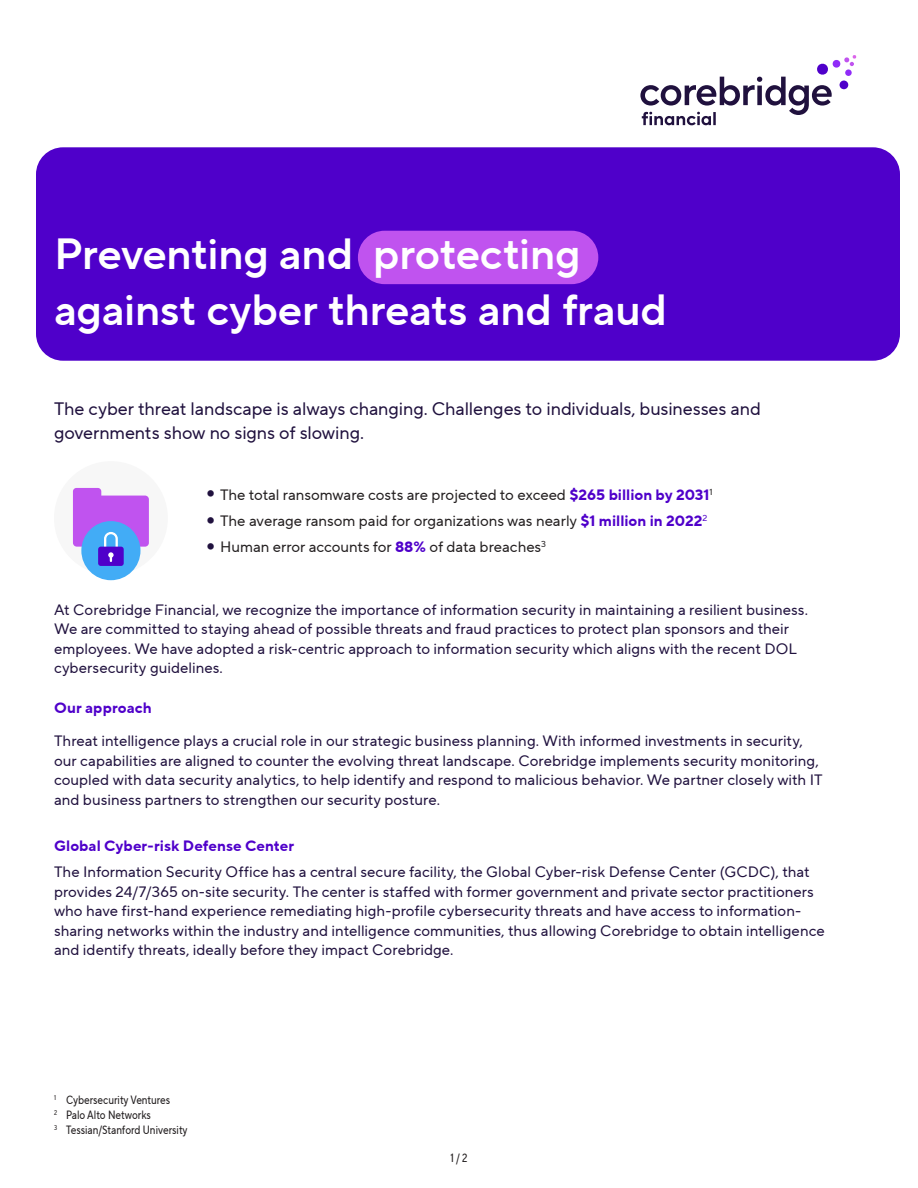
<style>
.page{position:relative;width:918px;height:1188px;background:#fff}
.page>*{position:absolute;margin:0;border:0;box-sizing:border-box;transform-origin:0 0}
.t1{font:43.5px/55.5px "TT Norms Pro Dm Bd";letter-spacing:-.01em;color:#fff}
.t2{font:18px/24px "TT Norms Pro";letter-spacing:-.005em;color:#20113e}
.t3{font:15px/19.5px "TT Norms Pro";letter-spacing:.005em;color:#20113e}
.t4{font:15px "TT Norms Pro";color:#231f20}
.t5{font:700 15px "TT Norms Pro";letter-spacing:.005em;color:#4f00ca}
.t6{font:12px "TT Norms Pro Cond";color:#231f20}
.s1{font-size:31.5px;color:#20113e}
.s2{font-weight:700;color:#4f00ca}
</style>
<div class="page">
<svg style="left:640px;top:55px;width:216px;height:70px"></svg>
<div style="left:839px;top:80px;width:9px;height:9px;background:#4f00ca;border-radius:50%"></div>
<div style="left:36px;top:147px;width:864px;height:214px;background:#4f00ca;border-radius:27px"></div>
<div style="left:358px;top:231px;width:240px;height:53px;background:#c053ef;border-radius:27px"></div>
<div style="left:54px;top:461px;width:114px;height:114px;background:#f7f7f7;border-radius:50%"></div>
<div style="left:81px;top:521px;width:59px;height:59px;background:#42acf6;border-radius:50%"></div>
<div style="left:98px;top:547px;width:26px;height:19px;background:#4f00ca;border-radius:3px"></div>
<svg style="left:73px;top:488px;width:76px;height:74px"></svg>
<h1 class="t1" style="left:54px;top:226px;width:615px">Preventing and protecting against cyber threats and fraud</h1>
<p class="t2" style="left:54px;top:396px;width:708px">The cyber threat landscape is always changing. Challenges to individuals, businesses and governments show no signs of slowing.</p>
<p class="t4" style="left:204px;top:484px;width:510px"><span class="s1">•</span> The total ransomware costs are projected to exceed <span class="s2">$265 billion by 2031</span><sup>1</sup></p>
<p class="t4" style="left:204px;top:510px;width:505px"><span class="s1">•</span> The average ransom paid for organizations was nearly <span class="s2">$1 million in 2022</span><sup>2</sup></p>
<p class="t4" style="left:204px;top:536px;width:344px"><span class="s1">•</span> Human error accounts for <span class="s2">88%</span> of data breaches<sup>3</sup></p>
<p class="t3" style="left:54px;top:600px;width:756px">At Corebridge Financial, we recognize the importance of information security in maintaining a resilient business.<br>We are committed to staying ahead of possible threats and fraud practices to protect plan sponsors and their employees. We have adopted a risk-centric approach to information security which aligns with the recent DOL cybersecurity guidelines.</p>
<h2 class="t5" style="left:54px;top:697px;width:99px">Our approach</h2>
<p class="t3" style="left:54px;top:731px;width:770px">Threat intelligence plays a crucial role in our strategic business planning. With informed investments in security, our capabilities are aligned to counter the evolving threat landscape. Corebridge implements security monitoring, coupled with data security analytics, to help identify and respond to malicious behavior. We partner closely with IT and business partners to strengthen our security posture.</p>
<h2 class="t5" style="left:54px;top:835px;width:242px">Global Cyber-risk Defense Center</h2>
<p class="t3" style="left:54px;top:862px;width:772px">The Information Security Office has a central secure facility, the Global Cyber-risk Defense Center (GCDC), that provides 24/7/365 on-site security. The center is staffed with former government and private sector practitioners who have first-hand experience remediating high-profile cybersecurity threats and have access to information&shy;sharing networks within the industry and intelligence communities, thus allowing Corebridge to obtain intelligence and identify threats, ideally before they impact Corebridge.</p>
<p class="t6" style="left:54px;top:1091px;width:118px"><sup>1</sup> Cybersecurity Ventures</p>
<p class="t6" style="left:54px;top:1106px;width:98px"><sup>2</sup> Palo Alto Networks</p>
<p class="t6" style="left:54px;top:1121px;width:135px"><sup>3</sup> Tessian/Stanford University</p>
<p class="t6" style="left:450px;top:1149px;width:19px">1 / 2</p>
</div>
